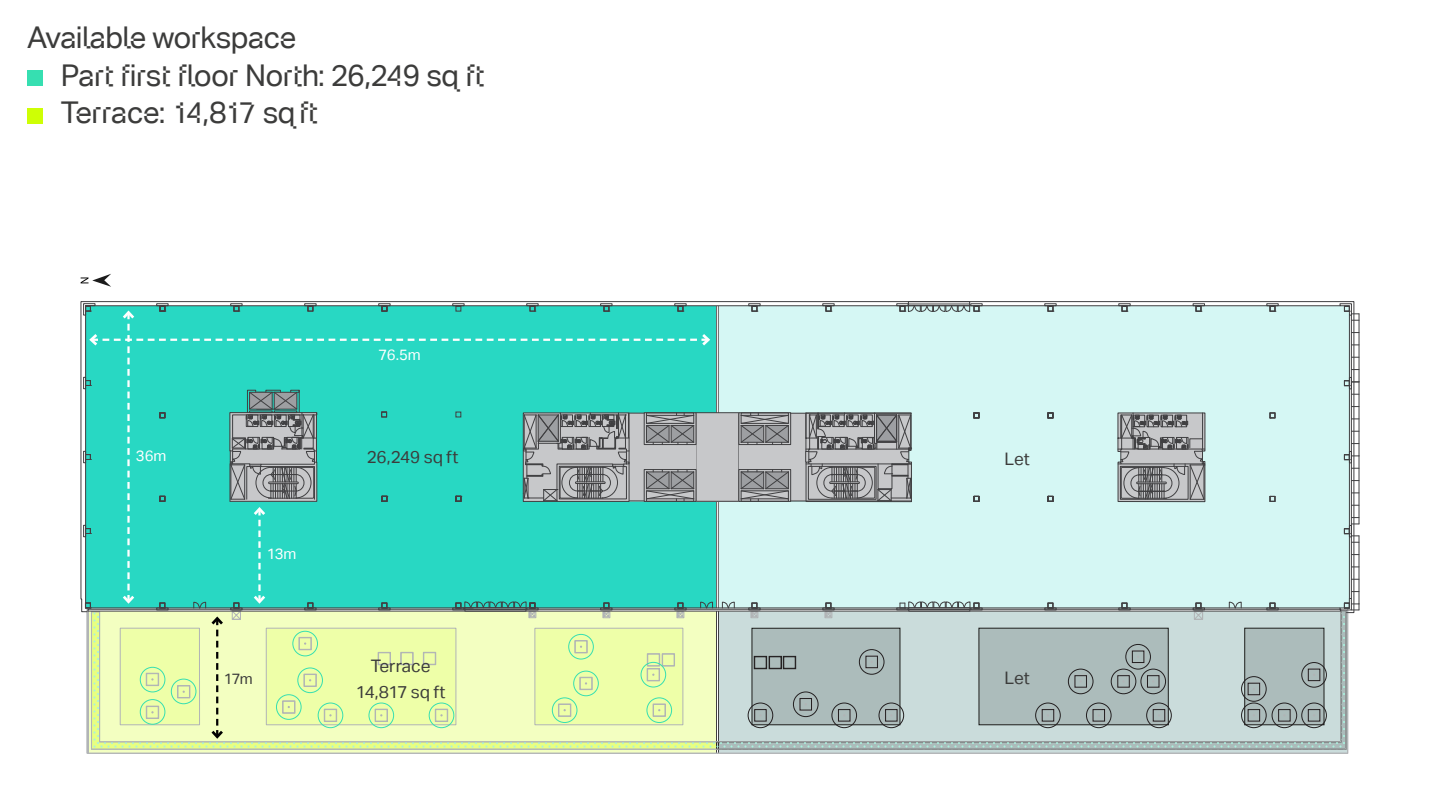
<style>
.page{position:relative;width:1440px;height:810px;background:#fff}
.page>*{position:absolute;margin:0;border:0;box-sizing:border-box;transform-origin:0 0}
.t1{font:30px/37.5px "Aktiv Grotesk Corp Here East";letter-spacing:-.025em;color:#3c3c3b}
.t2{font:17.25px/25.5px "Aktiv Grotesk";letter-spacing:-.005em;color:#3c3c3b;text-align:center}
.t3{font:15px "Aktiv Grotesk";letter-spacing:-.005em;color:#fff}
.t4{font:15px "Aktiv Grotesk";color:#3c3c3b}
</style>
<div class="page">
<svg style="left:983px;top:613px;width:364px;height:137px;background:#b0c0bf"></svg>
<div style="left:81px;top:301px;width:1274px;height:312px;background:#d5f7f4"></div>
<div style="left:88px;top:609px;width:1253px;height:2px;border:1px solid #404042"></div>
<hr style="left:1359px;top:382px;width:1px;height:74px;background:#404042">
<hr style="left:1359px;top:314px;width:1px;height:68px;background:#404042">
<hr style="left:1359px;top:456px;width:1px;height:68px;background:#404042">
<hr style="left:1359px;top:536px;width:1px;height:68px;background:#404042">
<svg style="left:1044px;top:303px;width:13px;height:9px"></svg>
<svg style="left:1118px;top:303px;width:13px;height:9px"></svg>
<svg style="left:1193px;top:303px;width:12px;height:9px"></svg>
<svg style="left:1044px;top:603px;width:13px;height:7px"></svg>
<svg style="left:1118px;top:603px;width:13px;height:7px"></svg>
<svg style="left:1193px;top:603px;width:12px;height:17px"></svg>
<svg style="left:1266px;top:303px;width:13px;height:9px"></svg>
<svg style="left:1266px;top:603px;width:13px;height:7px"></svg>
<svg style="left:1344px;top:377px;width:15px;height:18px"></svg>
<svg style="left:1344px;top:451px;width:15px;height:18px"></svg>
<svg style="left:1344px;top:524px;width:15px;height:19px"></svg>
<svg style="left:1339px;top:303px;width:20px;height:18px"></svg>
<svg style="left:1339px;top:598px;width:21px;height:13px"></svg>
<svg style="left:1117px;top:412px;width:89px;height:90px;background:#989a9c"></svg>
<hr style="left:1351px;top:315px;width:1px;height:284px;background:#404042">
<hr style="left:1349px;top:315px;width:1px;height:284px;background:#404042">
<div style="left:27px;top:70px;width:16px;height:16px;background:#36dfb1"></div>
<div style="left:27px;top:108px;width:16px;height:15px;background:#ceff05"></div>
<svg style="left:83px;top:303px;width:900px;height:451px;background:#89d9c1"></svg>
<svg style="left:81px;top:274px;width:30px;height:13px"></svg>
<p class="t1" style="left:61px;top:19px;width:425px;text-indent:-34px">Available workspace<br>Part first floor North: 26,249 sq ft<br>Terrace: 14,817 sqft</p>
<p class="t3" style="left:136px;top:447px;width:32px">36m</p>
<p class="t3" style="left:267px;top:545px;width:31px">13m</p>
<p class="t4" style="left:224px;top:670px;width:30px">17m</p>
<p class="t3" style="left:379px;top:346px;width:44px">76.5m</p>
<p class="t2" style="left:367px;top:444px;width:93px">26,249 sq ft</p>
<p class="t2" style="left:1004px;top:446px;width:27px">Let</p>
<p class="t2" style="left:356px;top:653px;width:91px">Terrace<br>14,817 sq ft</p>
<p class="t2" style="left:1004px;top:665px;width:27px">Let</p>
</div>
